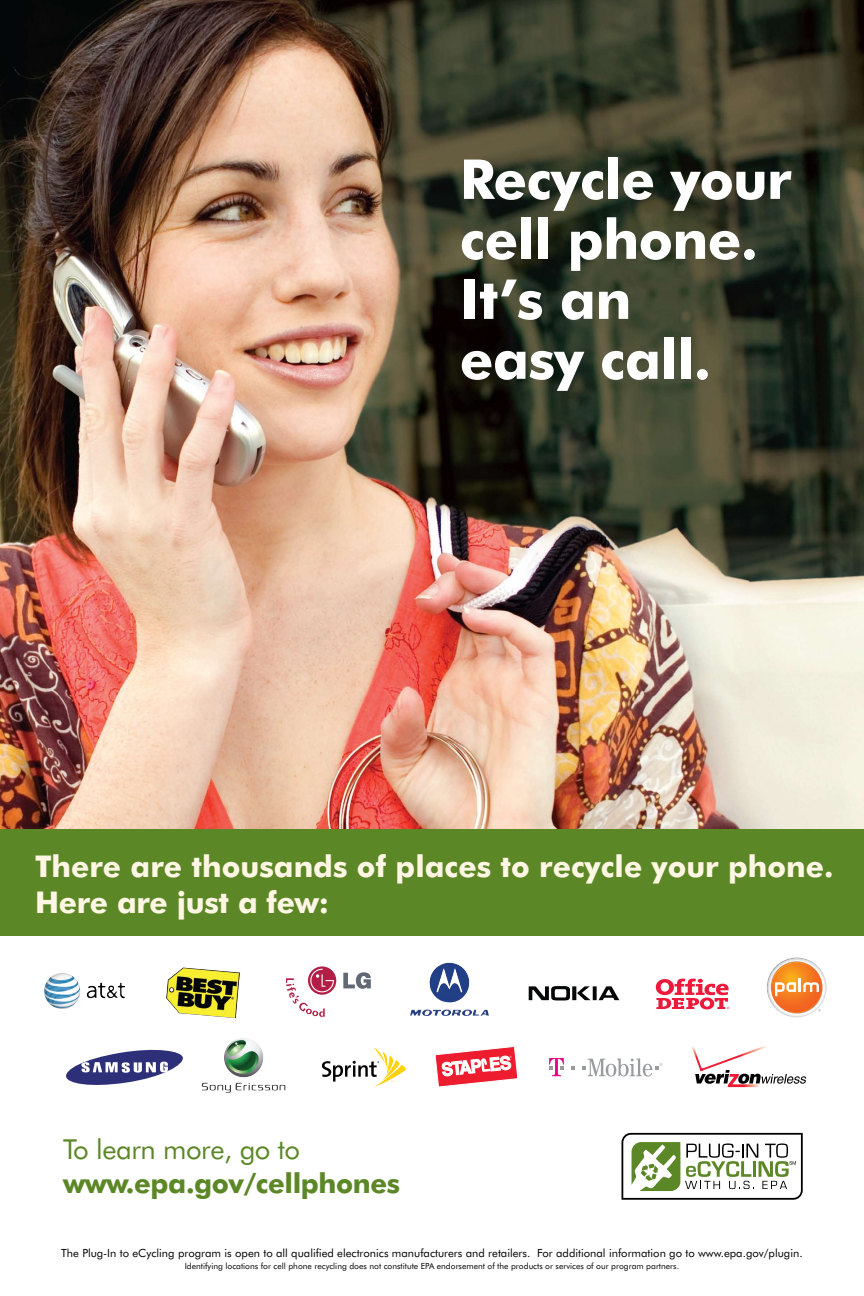
<style>
.page{position:relative;width:864px;height:1296px;background:#fff}
.page>*{position:absolute;margin:0;border:0;box-sizing:border-box;transform-origin:0 0}
.t1{font:700 55px/60px "Futura BT";letter-spacing:-.01em;color:#fff}
.t2{font:700 30px/36px "Futura BT";color:#fff6e4}
.t3{font:700 27.5px/33.9px "Futura BT";letter-spacing:-.015em;color:#5c8727}
.t4{font:11.3px "Futura BT";color:#000}
.t5{font:8.5px "Futura BT";color:#000}
.s1{font-weight:400}
</style>
<div class="page">
<img style="left:0;top:0;width:864px;height:829px">
<div style="left:0;top:829px;width:864px;height:107px;background:#5c8727"></div>
<svg style="left:621px;top:1133px;width:182px;height:67px"></svg>
<img style="left:44px;top:973px;width:36px;height:36px">
<img style="left:166px;top:968px;width:74px;height:50px">
<img style="left:224px;top:1038px;width:16px;height:38px">
<svg style="left:343px;top:972px;width:28px;height:17px"></svg>
<svg style="left:308px;top:966px;width:28px;height:29px"></svg>
<svg style="left:286px;top:969px;width:48px;height:48px"></svg>
<img style="left:429px;top:963px;width:40px;height:39px">
<img style="left:551px;top:986px;width:68px;height:15px">
<svg style="left:656px;top:979px;width:73px;height:30px"></svg>
<svg style="left:435px;top:1046px;width:83px;height:41px"></svg>
<svg style="left:322px;top:1048px;width:84px;height:39px"></svg>
<svg style="left:549px;top:1058px;width:15px;height:18px"></svg>
<svg style="left:571px;top:1066px;width:4px;height:4px"></svg>
<svg style="left:582px;top:1058px;width:80px;height:19px"></svg>
<svg style="left:767px;top:958px;width:60px;height:59px"></svg>
<svg style="left:770px;top:961px;width:53px;height:53px"></svg>
<svg style="left:771px;top:962px;width:51px;height:51px"></svg>
<svg style="left:772px;top:963px;width:49px;height:49px"></svg>
<svg style="left:775px;top:979px;width:44px;height:17px"></svg>
<svg style="left:66px;top:1049px;width:117px;height:36px"></svg>
<svg style="left:692px;top:1046px;width:114px;height:41px"></svg>
<p class="t1" style="left:460px;top:149px;width:333px">Recycle your cell phone.<br>It’s an<br>easy call.</p>
<p class="t2" style="left:35px;top:848px;width:800px">There are thousands of places to recycle your phone.<br>Here are just a few:</p>
<p class="t3" style="left:63px;top:1132px;width:339px"><span class="s1">To learn more, go to </span>www.epa.gov/cellphones</p>
<p class="t4" style="left:61px;top:1246px;width:743px">The Plug-In to eCycling program is open to all qualified electronics manufacturers and retailers. For additional information go to www.epa.gov/plugin.</p>
<p class="t5" style="left:185px;top:1261px;width:496px">Identifying locations for cell phone recycling does not constitute EPA endorsement of the products or services of our program partners.</p>
</div>
